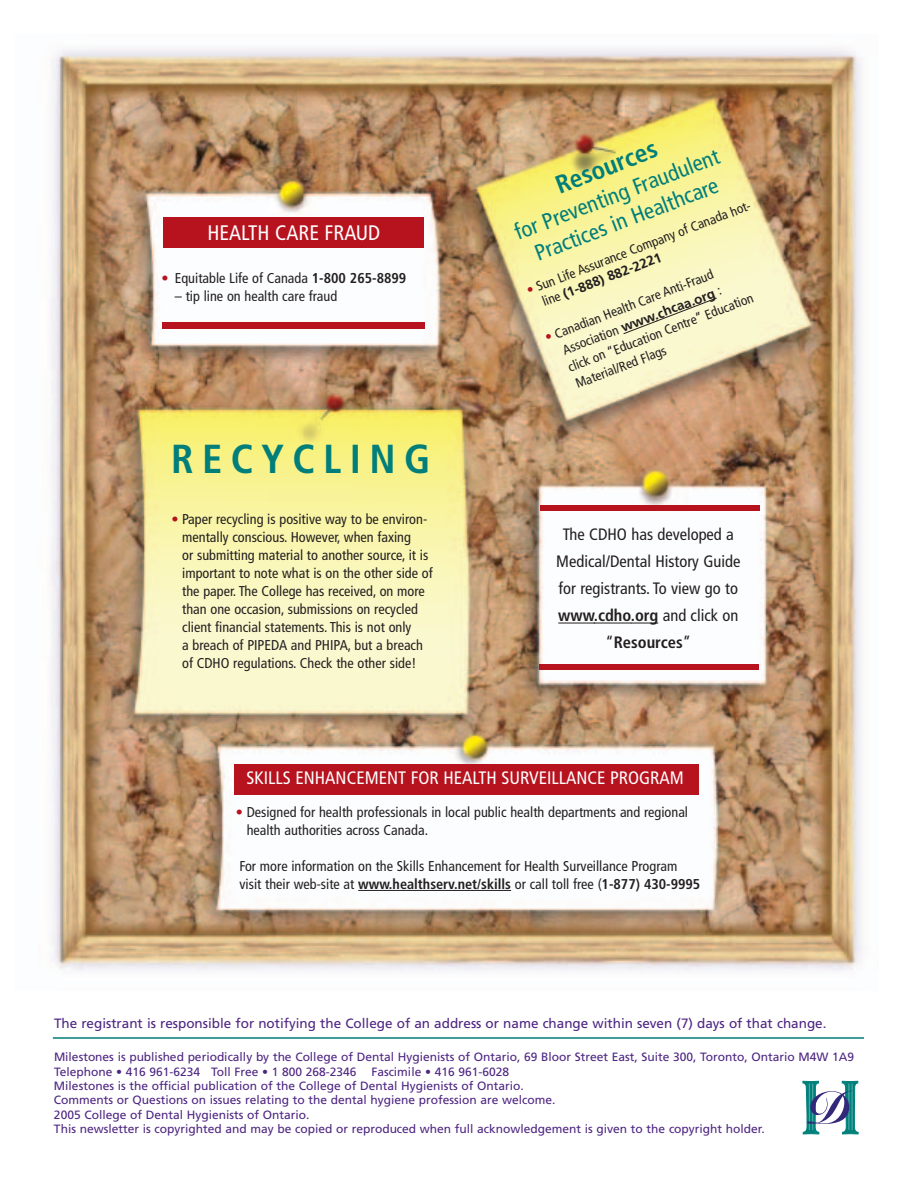
<style>
.page{position:relative;width:918px;height:1188px;background:#fff}
.page>*{position:absolute;margin:0;border:0;box-sizing:border-box;transform-origin:0 0}
.t1{font:700 condensed 40.5px "Frutiger";letter-spacing:.21em;color:#007e7a}
.t2{font:700 condensed 25.5px "Frutiger";color:#007e7a}
.t3{font:condensed 22.5px/27px "Frutiger";color:#007e7a;text-align:center}
.t4{font:condensed 21px "Frutiger";color:#fff}
.t5{font:condensed 18px "Frutiger";color:#fff}
.t6{font:condensed 16.5px/27px "Frutiger";color:#231f20;text-align:center}
.t7{font:condensed 14.25px/18px "Frutiger";color:#231f20}
.t8{font:condensed 13.5px/18px "Frutiger";color:#231f20}
.t9{font:13.5px "Frutiger";color:#4e2582}
.t10{font:12px/14.4px "Frutiger";color:#4e2582}
.s1{color:#b7131f}
.s2{font-weight:700}
.s3{font-weight:700;font-stretch:normal}
</style>
<div class="page">
<img style="left:51px;top:48px;width:812px;height:923px">
<div style="left:540px;top:506px;width:220px;height:5px;background:#b7131f"></div>
<div style="left:539px;top:664px;width:220px;height:6px;background:#b7131f"></div>
<svg style="left:803px;top:1081px;width:56px;height:53px"></svg>
<hr style="left:53px;top:1037px;width:811px;height:2px;background:#007e7a">
<div style="left:163px;top:217px;width:260px;height:31px;background:#b7131f"></div>
<div style="left:162px;top:322px;width:263px;height:7px;background:#b7131f"></div>
<div style="left:235px;top:764px;width:464px;height:31px;background:#b7131f"></div>
<hr style="left:358px;top:890px;width:32px;height:1px;background:#231f20">
<hr style="left:389px;top:890px;width:66px;height:1px;background:#231f20">
<hr style="left:454px;top:890px;width:57px;height:1px;background:#231f20">
<hr style="left:558px;top:623px;width:37px;height:1px;background:#231f20">
<hr style="left:594px;top:623px;width:37px;height:1px;background:#231f20">
<svg style="left:631px;top:623px;width:27px;height:1px"></svg>
<div style="left:623px;top:297px;width:95px;height:38px;background:#faf8cf"></div>
<h3 class="t4" style="left:207px;top:224px;width:174px">HEALTH CARE FRAUD</h3>
<p class="t7" style="left:161px;top:270px;width:246px"><span class="s1">•</span> Equitable Life of Canada <span class="s2">1-800 265-8899</span></p>
<p class="t7" style="left:175px;top:288px;width:164px">– tip line on health care fraud</p>
<h1 class="t1" style="left:171px;top:443px;width:261px">RECYCLING</h1>
<p class="t7" style="left:182px;top:511px;width:252px;text-indent:-11px"><span class="s1">•</span> Paper recycling is positive way to be environ&shy;mentally conscious. However, when faxing<br>or submitting material to another source, it is important to note what is on the other side of the paper. The College has received, on more than one occasion, submissions on recycled client financial statements. This is not only<br>a breach of PIPEDA and PHIPA, but a breach of CDHO regulations. Check the other side!</p>
<h2 class="t2" style="left:553px;top:176px;width:108px;rotate:-21deg">Resources</h2>
<h3 class="t3" style="left:511px;top:222px;width:219px;rotate:-21deg">for Preventing Fraudulent<br>Practices in Healthcare</h3>
<p class="t8" style="left:534px;top:280px;width:233px;line-height:16.5px;text-indent:-10px;rotate:-21deg"><span class="s1">•</span> Sun Life Assurance Company of Canada hot&shy;line <span class="s3">(1-888) 882-2221</span></p>
<p class="t8" style="left:553px;top:327px;width:199px;text-indent:-11px;rotate:-21deg"><span class="s1">•</span> Canadian Health Care Anti-Fraud<br>Association <span class="s3">www.chcaa.org</span> :<br>click on “Education Centre” Education<br>Material/Red Flags</p>
<p class="t6" style="left:556px;top:522px;width:186px">The CDHO has developed a<br>Medical/Dental History Guide for registrants. To view go to <span class="s2">www.cdho.org</span> and click on “<span class="s2">Resources</span>”</p>
<p class="t5" style="left:247px;top:771px;width:439px">SKILLS ENHANCEMENT FOR HEALTH SURVEILLANCE PROGRAM</p>
<p class="t7" style="left:247px;top:804px;width:443px;text-indent:-11px"><span class="s1">•</span> Designed for health professionals in local public health departments and regional health authorities across Canada.</p>
<p class="t7" style="left:240px;top:858px;width:462px">For more information on the Skills Enhancement for Health Surveillance Program visit their web-site at <span class="s2">www.healthserv.net/skills</span> or call toll free (<span class="s2">1-877) 430-9995</span></p>
<p class="t9" style="left:54px;top:1017px;width:774px">The registrant is responsible for notifying the College of an address or name change within seven (7) days of that change.</p>
<p class="t10" style="left:54px;top:1051px;width:802px">Milestones is published periodically by the College of Dental Hygienists of Ontario, 69 Bloor Street East, Suite 300, Toronto, Ontario M4W 1A9<br>Telephone • 416 961-6234 Toll Free • 1 800 268-2346 Fascimile • 416 961-6028<br>Milestones is the official publication of the College of Dental Hygienists of Ontario.<br>Comments or Questions on issues relating to the dental hygiene profession are welcome.<br>2005 College of Dental Hygienists of Ontario.<br>This newsletter is copyrighted and may be copied or reproduced when full acknowledgement is given to the copyright holder.</p>
</div>
